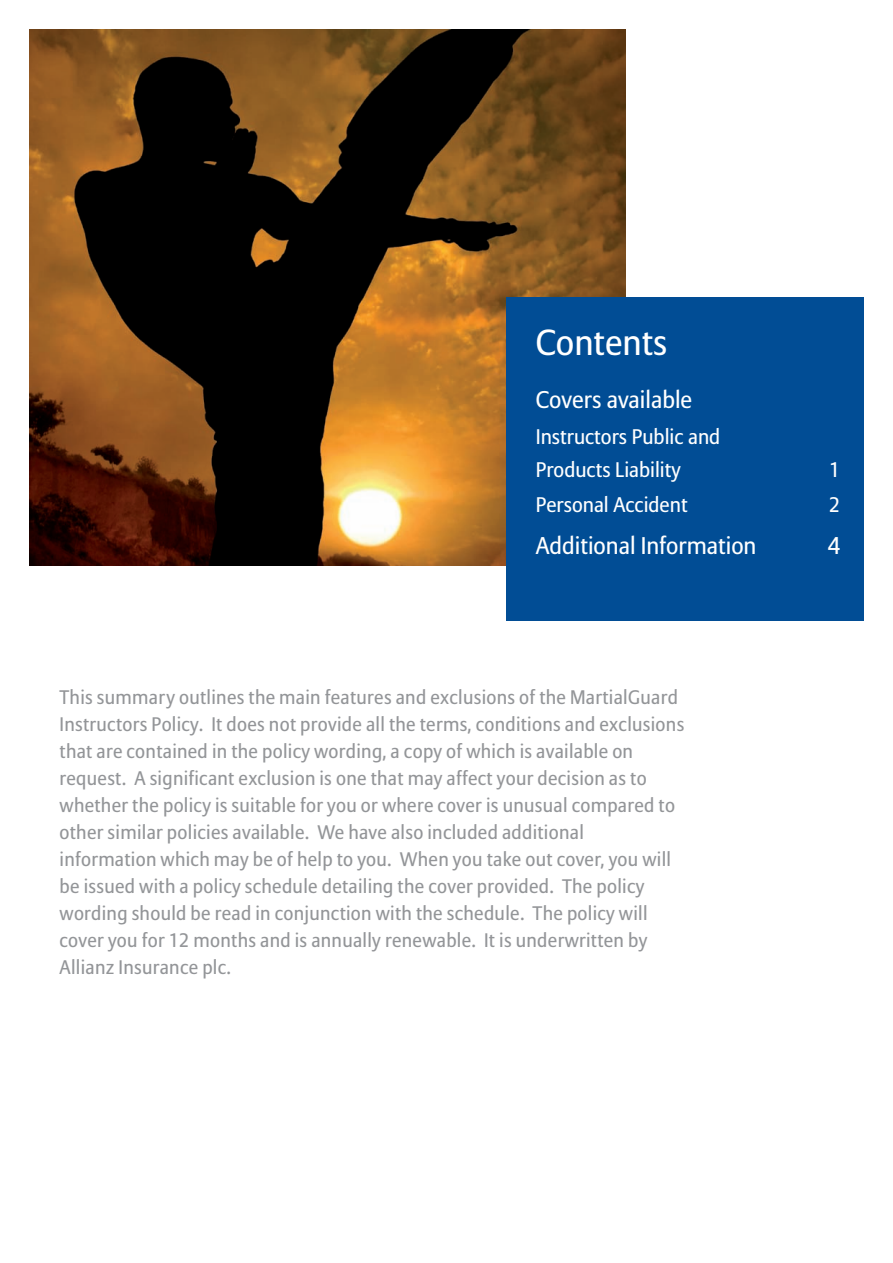
<style>
.page{position:relative;width:893px;height:1263px;background:#fff}
.page>*{position:absolute;margin:0;border:0;box-sizing:border-box;transform-origin:0 0}
.t1{font:36px "Allianz Sans";color:#fff}
.t2{font:24px "Allianz Sans";color:#fff}
.t3{font:21px/33px "Allianz Sans";color:#fff}
.t4{font:19.5px/27px "Allianz Sans";letter-spacing:.015em;color:#939598}
</style>
<div class="page">
<img style="left:30px;top:30px;width:595px;height:536px">
<div style="left:506px;top:298px;width:357px;height:323px;background:#014d95"></div>
<h1 class="t1" style="left:536px;top:327px;width:133px">Contents</h1>
<p class="t2" style="left:536px;top:390px;width:158px">Covers available</p>
<p class="t3" style="left:536px;top:421px;width:186px">Instructors Public and<br>Products Liability</p>
<p class="t3" style="left:829px;top:454px;width:12px">1</p>
<p class="t3" style="left:536px;top:489px;width:153px">Personal Accident</p>
<p class="t3" style="left:829px;top:489px;width:12px">2</p>
<p class="t2" style="left:536px;top:536px;width:222px">Additional Information</p>
<p class="t2" style="left:828px;top:536px;width:14px">4</p>
<p class="t4" style="left:60px;top:685px;width:626px">This summary outlines the main features and exclusions of the MartialGuard Instructors Policy. It does not provide all the terms, conditions and exclusions that are contained in the policy wording, a copy of which is available on request. A significant exclusion is one that may affect your decision as to whether the policy is suitable for you or where cover is unusual compared to other similar policies available. We have also included additional information which may be of help to you. When you take out cover, you will be issued with a policy schedule detailing the cover provided. The policy wording should be read in conjunction with the schedule. The policy will cover you for 12 months and is annually renewable. It is underwritten by Allianz Insurance plc.</p>
</div>
